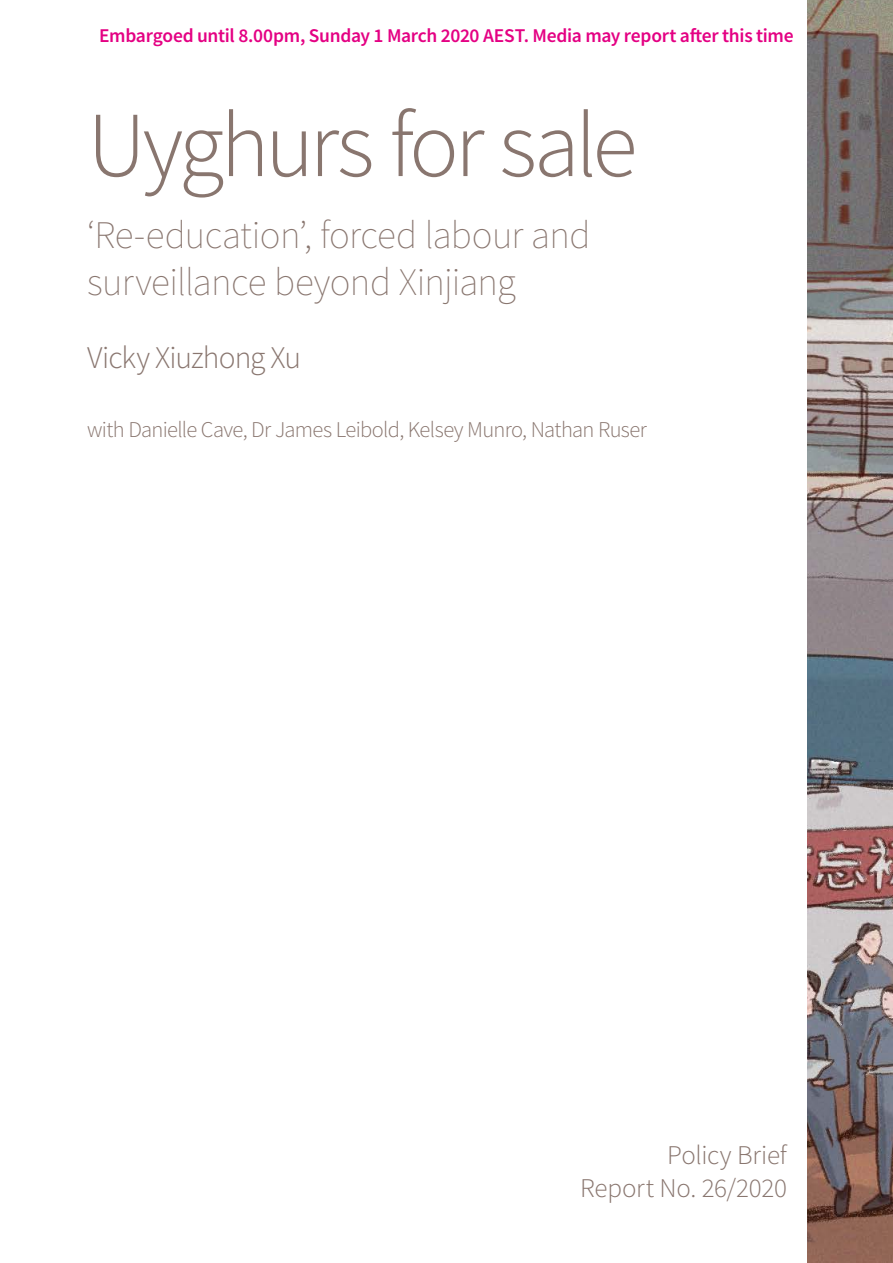
<style>
.page{position:relative;width:893px;height:1263px;background:#fff}
.page>*{position:absolute;margin:0;border:0;box-sizing:border-box;transform-origin:0 0}
.t1{font:300 93px "Source Sans Pro";letter-spacing:-.045em;color:#89766f}
.t2{font:200 39px/46.5px "Source Sans Pro";letter-spacing:-.015em;color:#89766f}
.t3{font:300 31.5px "Source Sans Pro";letter-spacing:-.03em;color:#89766f}
.t4{font:300 27px "Source Sans Pro";letter-spacing:-.01em;color:#89766f}
.t5{font:300 22.5px "Source Sans Pro";letter-spacing:-.03em;color:#89766f}
.t6{font:600 19.5px "Source Sans Pro";letter-spacing:-.015em;color:#e40183}
</style>
<div class="page">
<img style="left:808px;top:0;width:85px;height:1263px">
<p class="t6" style="left:99px;top:23px;width:696px">Embargoed until 8.00pm, Sunday 1 March 2020 AEST. Media may report after this time</p>
<p class="t1" style="left:87px;top:88px;width:552px">Uyghurs for sale</p>
<p class="t2" style="left:87px;top:212px;width:505px">‘Re-education’, forced labour and surveillance beyond Xinjiang</p>
<p class="t3" style="left:87px;top:338px;width:215px">Vicky Xiuzhong Xu</p>
<p class="t5" style="left:87px;top:416px;width:561px">with Danielle Cave, Dr James Leibold, Kelsey Munro, Nathan Ruser</p>
<p class="t4" style="left:667px;top:1139px;width:121px">Policy Brief</p>
<p class="t4" style="left:580px;top:1171px;width:208px">Report No. 26/2020</p>
</div>
